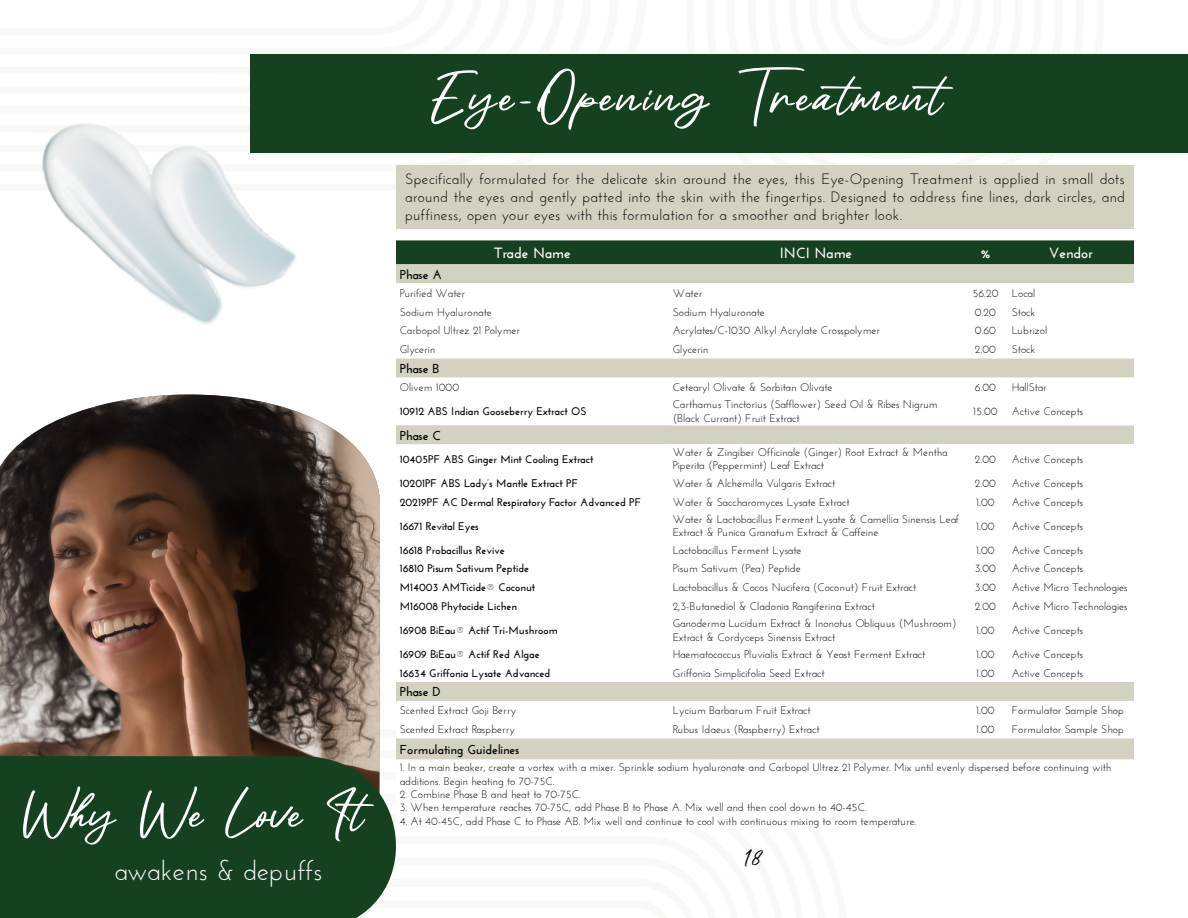
<style>
.page{position:relative;width:1188px;height:918px;background:#fff}
.page>*{position:absolute;margin:0;border:0;box-sizing:border-box;transform-origin:0 0}
.t1{font:63px "Maytra";letter-spacing:.05em;color:#fff}
.t2{font:60px "Maytra";color:#fff}
.t3{font:28.5px "Maytra";color:#000}
.t4{font:27px "Josefin Sans";color:#fff}
.t5{font:15px/18px "Josefin Sans";letter-spacing:.01em;color:#000;text-align:justify}
.t6{font:700 14.85px "Josefin Sans";color:#fff}
.t7{font:700 12.9px "Josefin Sans";color:#000}
.t8{font:11.1px/13.4px "Josefin Sans";color:#000}
.t9{font:700 11.1px "Josefin Sans";color:#000}
.s1{font-weight:400}
</style>
<div class="page">
<div style="left:396px;top:240px;width:738px;height:24px;background:#164120"></div>
<div style="left:396px;top:264px;width:738px;height:19px;background:#d3d1bf"></div>
<svg style="left:396px;top:358px;width:738px;height:402px"></svg>
<svg style="left:396px;top:682px;width:738px;height:77px;fill:#d9d7c7"></svg>
<div style="left:396px;top:165px;width:738px;height:63px;background:#d3d1bf"></div>
<div style="left:250px;top:54px;width:938px;height:99px;background:#164120"></div>
<img style="left:0;top:408px;width:380px;height:348px">
<svg style="left:0;top:756px;width:432px;height:162px;background:#305638"></svg>
<img style="left:41px;top:123px;width:255px;height:285px">
<p class="t2" style="left:23px;top:785px;width:343px">Why We Love It</p>
<p class="t4" style="left:115px;top:854px;width:210px">awakens &amp; depuffs</p>
<p class="t1" style="left:432px;top:66px;width:512px">Eye-Opening Treatment</p>
<p class="t5" style="left:405px;top:170px;width:722px">Specifically formulated for the delicate skin around the eyes, this Eye-Opening Treatment is applied in small dots around the eyes and gently patted into the skin with the fingertips. Designed to address fine lines, dark circles, and puffiness, open your eyes with this formulation for a smoother and brighter look.</p>
<p class="t6" style="left:494px;top:244px;width:78px">Trade Name</p>
<p class="t6" style="left:780px;top:244px;width:74px">INCI Name</p>
<p class="t6" style="left:980px;top:244px;width:12px">%</p>
<p class="t6" style="left:1049px;top:244px;width:46px">Vendor</p>
<p class="t7" style="left:400px;top:267px;width:44px">Phase A</p>
<p class="t8" style="left:400px;top:286px;width:67px">Purified Water</p>
<p class="t8" style="left:673px;top:286px;width:31px">Water</p>
<p class="t8" style="left:972px;top:286px;width:28px">56.20</p>
<p class="t8" style="left:1012px;top:286px;width:25px">Local</p>
<p class="t8" style="left:400px;top:305px;width:94px">Sodium Hyaluronate</p>
<p class="t8" style="left:673px;top:305px;width:94px">Sodium Hyaluronate</p>
<p class="t8" style="left:975px;top:305px;width:23px">0.20</p>
<p class="t8" style="left:1012px;top:305px;width:25px">Stock</p>
<p class="t8" style="left:400px;top:324px;width:122px">Carbopol Ultrez 21 Polymer</p>
<p class="t8" style="left:673px;top:324px;width:209px">Acrylates/C-1030 Alkyl Acrylate Crosspolymer</p>
<p class="t8" style="left:975px;top:324px;width:23px">0.60</p>
<p class="t8" style="left:1012px;top:324px;width:37px">Lubrizol</p>
<p class="t8" style="left:400px;top:343px;width:37px">Glycerin</p>
<p class="t8" style="left:673px;top:343px;width:37px">Glycerin</p>
<p class="t8" style="left:975px;top:343px;width:23px">2.00</p>
<p class="t8" style="left:1012px;top:343px;width:25px">Stock</p>
<p class="t7" style="left:400px;top:361px;width:41px">Phase B</p>
<p class="t8" style="left:400px;top:380px;width:61px">Olivem 1000</p>
<p class="t8" style="left:673px;top:380px;width:161px">Cetearyl Olivate &amp; Sorbitan Olivate</p>
<p class="t8" style="left:975px;top:380px;width:23px">6.00</p>
<p class="t8" style="left:1012px;top:380px;width:37px">HallStar</p>
<p class="t9" style="left:400px;top:405px;width:189px">10912 ABS Indian Gooseberry Extract OS</p>
<p class="t8" style="left:673px;top:398px;width:267px">Carthamus Tinctorius (Safflower) Seed Oil &amp; Ribes Nigrum (Black Currant) Fruit Extract</p>
<p class="t8" style="left:973px;top:404px;width:26px">15.00</p>
<p class="t8" style="left:1012px;top:404px;width:73px">Active Concepts</p>
<p class="t7" style="left:400px;top:428px;width:43px">Phase C</p>
<p class="t9" style="left:400px;top:452px;width:195px">10405PF ABS Ginger Mint Cooling Extract</p>
<p class="t8" style="left:673px;top:446px;width:277px">Water &amp; Zingiber Officinale (Ginger) Root Extract &amp; Mentha<br>Piperita (Peppermint) Leaf Extract</p>
<p class="t8" style="left:975px;top:452px;width:23px">2.00</p>
<p class="t8" style="left:1012px;top:452px;width:73px">Active Concepts</p>
<p class="t9" style="left:400px;top:476px;width:180px">10201PF ABS Lady’s Mantle Extract PF</p>
<p class="t8" style="left:673px;top:476px;width:164px">Water &amp; Alchemilla Vulgaris Extract</p>
<p class="t8" style="left:975px;top:476px;width:23px">2.00</p>
<p class="t8" style="left:1012px;top:476px;width:73px">Active Concepts</p>
<p class="t9" style="left:400px;top:495px;width:243px">20219PF AC Dermal Respiratory Factor Advanced PF</p>
<p class="t8" style="left:673px;top:495px;width:178px">Water &amp; Saccharomyces Lysate Extract</p>
<p class="t8" style="left:976px;top:495px;width:20px">1.00</p>
<p class="t8" style="left:1012px;top:495px;width:73px">Active Concepts</p>
<p class="t9" style="left:400px;top:519px;width:81px">16671 Revital Eyes</p>
<p class="t8" style="left:673px;top:512px;width:288px">Water &amp; Lactobacillus Ferment Lysate &amp; Camellia Sinensis Leaf<br>Extract &amp; Punica Granatum Extract &amp; Caffeine</p>
<p class="t8" style="left:976px;top:519px;width:20px">1.00</p>
<p class="t8" style="left:1012px;top:519px;width:73px">Active Concepts</p>
<p class="t9" style="left:400px;top:543px;width:107px">16618 Probacillus Revive</p>
<p class="t8" style="left:673px;top:543px;width:130px">Lactobacillus Ferment Lysate</p>
<p class="t8" style="left:976px;top:543px;width:20px">1.00</p>
<p class="t8" style="left:1012px;top:543px;width:73px">Active Concepts</p>
<p class="t9" style="left:400px;top:562px;width:131px">16810 Pisum Sativum Peptide</p>
<p class="t8" style="left:673px;top:562px;width:130px">Pisum Sativum (Pea) Peptide</p>
<p class="t8" style="left:975px;top:562px;width:23px">3.00</p>
<p class="t8" style="left:1012px;top:562px;width:73px">Active Concepts</p>
<p class="t9" style="left:400px;top:581px;width:137px">M14003 AMTicide<span class="s1">®</span> Coconut</p>
<p class="t8" style="left:673px;top:581px;width:245px">Lactobacillus &amp; Cocos Nucifera (Coconut) Fruit Extract</p>
<p class="t8" style="left:975px;top:581px;width:23px">3.00</p>
<p class="t8" style="left:1012px;top:581px;width:117px">Active Micro Technologies</p>
<p class="t9" style="left:400px;top:600px;width:119px">M16008 Phytocide Lichen</p>
<p class="t8" style="left:673px;top:599px;width:204px">2,3-Butanediol &amp; Cladonia Rangiferina Extract</p>
<p class="t8" style="left:975px;top:599px;width:23px">2.00</p>
<p class="t8" style="left:1012px;top:599px;width:117px">Active Micro Technologies</p>
<p class="t9" style="left:400px;top:624px;width:159px">16908 BiEau<span class="s1">®</span> Actif Tri-Mushroom</p>
<p class="t8" style="left:673px;top:617px;width:285px">Ganoderma Lucidum Extract &amp; Inonotus Obliquus (Mushroom)<br>Extract &amp; Cordyceps Sinensis Extract</p>
<p class="t8" style="left:976px;top:623px;width:20px">1.00</p>
<p class="t8" style="left:1012px;top:623px;width:73px">Active Concepts</p>
<p class="t9" style="left:400px;top:648px;width:142px">16909 BiEau<span class="s1">®</span> Actif Red Algae</p>
<p class="t8" style="left:673px;top:647px;width:254px">Haematococcus Pluvialis Extract &amp; Yeast Ferment Extract</p>
<p class="t8" style="left:976px;top:647px;width:20px">1.00</p>
<p class="t8" style="left:1012px;top:647px;width:73px">Active Concepts</p>
<p class="t9" style="left:400px;top:666px;width:152px">16634 Griffonia Lysate Advanced</p>
<p class="t8" style="left:673px;top:666px;width:154px">Griffonia Simplicifolia Seed Extract</p>
<p class="t8" style="left:976px;top:666px;width:20px">1.00</p>
<p class="t8" style="left:1012px;top:666px;width:73px">Active Concepts</p>
<p class="t7" style="left:400px;top:684px;width:43px">Phase D</p>
<p class="t8" style="left:400px;top:704px;width:118px">Scented Extract Goji Berry</p>
<p class="t8" style="left:673px;top:704px;width:140px">Lycium Barbarum Fruit Extract</p>
<p class="t8" style="left:976px;top:704px;width:20px">1.00</p>
<p class="t8" style="left:1012px;top:704px;width:114px">Formulator Sample Shop</p>
<p class="t8" style="left:400px;top:723px;width:117px">Scented Extract Raspberry</p>
<p class="t8" style="left:673px;top:723px;width:148px">Rubus Idaeus (Raspberry) Extract</p>
<p class="t8" style="left:976px;top:723px;width:20px">1.00</p>
<p class="t8" style="left:1012px;top:723px;width:114px">Formulator Sample Shop</p>
<p class="t7" style="left:400px;top:742px;width:121px">Formulating Guidelines</p>
<p class="t8" style="left:400px;top:761px;width:713px">1. In a main beaker, create a vortex with a mixer. Sprinkle sodium hyaluronate and Carbopol Ultrez 21 Polymer. Mix until evenly dispersed before continuing with additions. Begin heating to 70-75C.</p>
<p class="t8" style="left:400px;top:787px;width:183px">2. Combine Phase B and heat to 70-75C.</p>
<p class="t8" style="left:400px;top:801px;width:469px">3. When temperature reaches 70-75C, add Phase B to Phase A. Mix well and then cool down to 40-45C.</p>
<p class="t8" style="left:400px;top:814px;width:518px">4. At 40-45C, add Phase C to Phase AB. Mix well and continue to cool with continuous mixing to room temperature.</p>
<p class="t3" style="left:746px;top:841px;width:18px">18</p>
</div>
